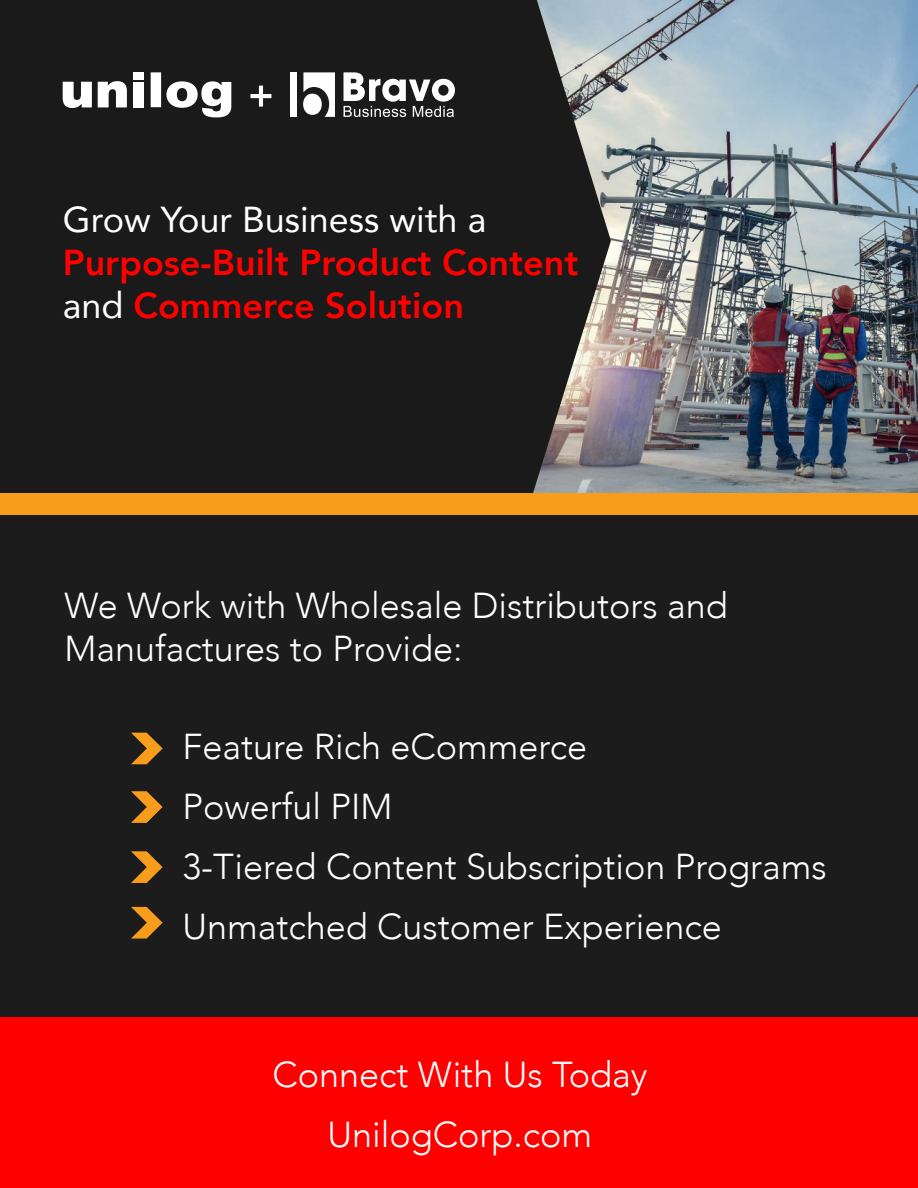
<style>
.page{position:relative;width:918px;height:1188px;background:#fff}
.page>*{position:absolute;margin:0;border:0;box-sizing:border-box;transform-origin:0 0}
.t1{font:300 36px/60px "Avenir";color:#fff}
.t2{font:800 36px/43.2px "Avenir";color:#f00}
.t3{font:36px "Avenir";color:#fff}
.s1{font-weight:400;color:#fff}
</style>
<div class="page">
<div style="left:0;top:0;width:918px;height:494px;background:#1a1a1a"></div>
<svg style="left:98px;top:81px;width:29px;height:26px"></svg>
<svg style="left:63px;top:82px;width:29px;height:26px"></svg>
<div style="left:133px;top:82px;width:11px;height:25px;background:#fff"></div>
<div style="left:133px;top:72px;width:11px;height:7px;background:#fff"></div>
<svg style="left:151px;top:72px;width:80px;height:45px"></svg>
<svg style="left:303px;top:72px;width:32px;height:45px"></svg>
<div style="left:291px;top:72px;width:6px;height:45px;background:#fff"></div>
<svg style="left:344px;top:72px;width:111px;height:45px"></svg>
<svg style="left:250px;top:86px;width:21px;height:21px"></svg>
<img style="left:533px;top:0;width:385px;height:494px">
<div style="left:0;top:494px;width:918px;height:21px;background:#f89c1c"></div>
<div style="left:0;top:515px;width:918px;height:673px;background:#1c1c1c"></div>
<div style="left:0;top:1017px;width:918px;height:171px;background:#f00"></div>
<svg style="left:131px;top:851px;width:32px;height:32px"></svg>
<svg style="left:131px;top:733px;width:32px;height:31px"></svg>
<svg style="left:131px;top:791px;width:32px;height:32px"></svg>
<svg style="left:131px;top:907px;width:32px;height:32px"></svg>
<p class="t3" style="left:63px;top:199px;width:425px">Grow Your Business with a</p>
<p class="t2" style="left:63px;top:244px;width:517px">Purpose-Built Product Content <span class="s1">and</span> Commerce Solution</p>
<p class="t1" style="left:64px;top:587px;width:665px;line-height:43.2px">We Work with Wholesale Distributors and<br>Manufactures to Provide:</p>
<p class="t1" style="left:182px;top:719px;width:646px">Feature Rich eCommerce<br>Powerful PIM<br>3-Tiered Content Subscription Programs<br>Unmatched Customer Experience</p>
<p class="t1" style="left:272px;top:1047px;width:377px;text-align:center">Connect With Us Today<br>UnilogCorp.com</p>
</div>
